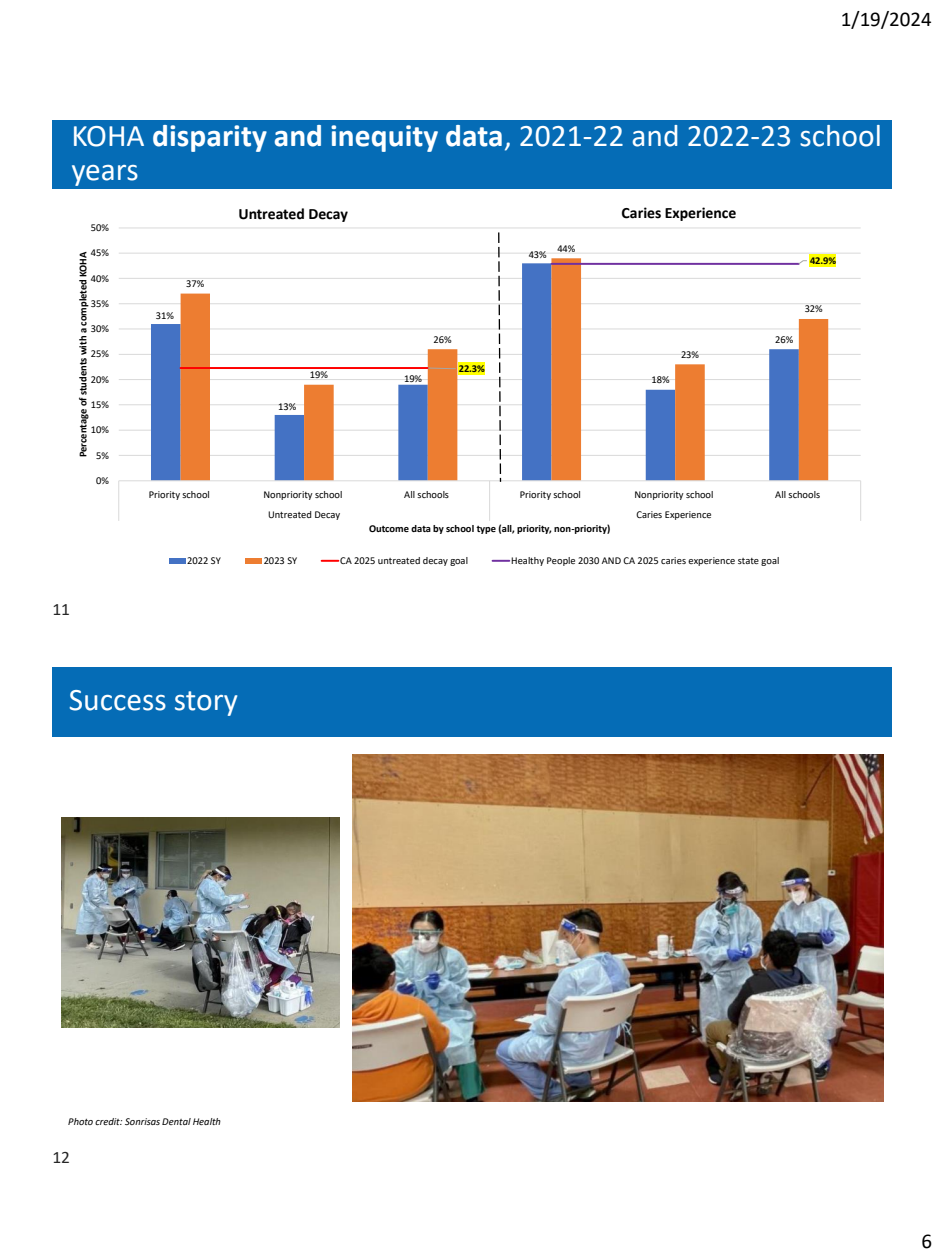
<style>
.page{position:relative;width:945px;height:1260px;background:#fff}
.page>*{position:absolute;margin:0;border:0;box-sizing:border-box;transform-origin:0 0}
.t1{font:31.5px/33.9px "Calibri";color:#fff}
.t2{font:21px "Calibri";color:#000}
.t3{font:17.5px "Calibri";color:#262626}
.t4{font:700 15.75px "Calibri";color:#000}
.t5{font:10.5px "Calibri";letter-spacing:-.005em;color:#000}
.t6{font:700 10.5px "Calibri";color:#000}
.t7{font:italic 10.5px "Calibri";color:#000}
.s1{font-weight:700}
</style>
<div class="page">
<div style="left:52px;top:120px;width:840px;height:68px;background:#056cb6"></div>
<hr style="left:119px;top:455px;width:742px;height:1px;background:#d9d9d9">
<hr style="left:119px;top:430px;width:742px;height:1px;background:#d9d9d9">
<hr style="left:119px;top:404px;width:742px;height:1px;background:#d9d9d9">
<hr style="left:119px;top:379px;width:742px;height:1px;background:#d9d9d9">
<hr style="left:119px;top:354px;width:742px;height:1px;background:#d9d9d9">
<hr style="left:119px;top:329px;width:742px;height:1px;background:#d9d9d9">
<hr style="left:119px;top:303px;width:742px;height:1px;background:#d9d9d9">
<hr style="left:119px;top:278px;width:742px;height:1px;background:#d9d9d9">
<hr style="left:119px;top:253px;width:742px;height:1px;background:#d9d9d9">
<hr style="left:119px;top:228px;width:742px;height:1px;background:#d9d9d9">
<svg style="left:151px;top:293px;width:30px;height:187px;fill:#4472c4"></svg>
<svg style="left:181px;top:258px;width:647px;height:222px"></svg>
<hr style="left:119px;top:480px;width:742px;height:1px;background:#d9d9d9">
<svg style="left:118px;top:481px;width:1px;height:40px"></svg>
<svg style="left:489px;top:481px;width:1px;height:40px"></svg>
<svg style="left:860px;top:481px;width:1px;height:40px"></svg>
<hr style="left:180px;top:367px;width:248px;height:2px;background:#f00">
<hr style="left:552px;top:263px;width:247px;height:2px;background:#7030a0">
<svg style="left:427px;top:367px;width:29px;height:2px"></svg>
<div style="left:459px;top:362px;width:26px;height:13px;background:#ff0"></div>
<svg style="left:798px;top:260px;width:10px;height:5px"></svg>
<div style="left:810px;top:254px;width:26px;height:13px;background:#ff0"></div>
<div style="left:169px;top:558px;width:16px;height:6px;background:#4472c4"></div>
<div style="left:245px;top:558px;width:17px;height:6px;background:#ed7d31"></div>
<svg style="left:322px;top:560px;width:16px;height:2px"></svg>
<svg style="left:493px;top:560px;width:16px;height:2px"></svg>
<svg style="left:497px;top:232px;width:5px;height:250px"></svg>
<div style="left:52px;top:668px;width:840px;height:69px;background:#056cb6"></div>
<img style="left:352px;top:754px;width:531px;height:347px">
<img style="left:62px;top:817px;width:278px;height:211px">
<h2 class="t2" style="left:841px;top:10px;width:93px">1/19/2024</h2>
<p class="t1" style="left:71px;top:121px;width:812px">KOHA <span class="s1">disparity and inequity data</span>, 2021-22 and 2022-23 school years</p>
<p class="t5" style="left:91px;top:223px;width:20px">50%</p>
<p class="t5" style="left:91px;top:248px;width:20px">45%</p>
<p class="t6" style="left:79px;top:457px;width:207px;rotate:-90deg">Percentage of students with a completed KOHA</p>
<p class="t5" style="left:91px;top:274px;width:20px">40%</p>
<p class="t5" style="left:91px;top:299px;width:20px">35%</p>
<p class="t5" style="left:91px;top:324px;width:20px">30%</p>
<p class="t5" style="left:91px;top:350px;width:20px">25%</p>
<p class="t5" style="left:91px;top:375px;width:20px">20%</p>
<p class="t5" style="left:91px;top:400px;width:20px">15%</p>
<p class="t5" style="left:91px;top:425px;width:20px">10%</p>
<p class="t5" style="left:96px;top:451px;width:14px">5%</p>
<p class="t5" style="left:96px;top:476px;width:14px">0%</p>
<p class="t3" style="left:52px;top:602px;width:19px">11</p>
<p class="t5" style="left:156px;top:311px;width:20px">31%</p>
<p class="t5" style="left:186px;top:279px;width:20px">37%</p>
<p class="t4" style="left:238px;top:207px;width:111px">Untreated Decay</p>
<p class="t4" style="left:622px;top:206px;width:116px">Caries Experience</p>
<p class="t5" style="left:278px;top:402px;width:20px">13%</p>
<p class="t5" style="left:310px;top:370px;width:20px">19%</p>
<p class="t5" style="left:404px;top:374px;width:20px">19%</p>
<p class="t5" style="left:434px;top:335px;width:20px">26%</p>
<p class="t6" style="left:459px;top:364px;width:28px">22.3%</p>
<p class="t5" style="left:529px;top:250px;width:20px">43%</p>
<p class="t5" style="left:557px;top:244px;width:20px">44%</p>
<p class="t5" style="left:652px;top:375px;width:20px">18%</p>
<p class="t5" style="left:681px;top:350px;width:20px">23%</p>
<p class="t6" style="left:810px;top:256px;width:28px">42.9%</p>
<p class="t5" style="left:775px;top:335px;width:20px">26%</p>
<p class="t5" style="left:805px;top:304px;width:20px">32%</p>
<p class="t5" style="left:149px;top:490px;width:63px">Priority school</p>
<p class="t5" style="left:263px;top:490px;width:81px">Nonpriority school</p>
<p class="t5" style="left:404px;top:490px;width:46px">All schools</p>
<p class="t5" style="left:520px;top:490px;width:63px">Priority school</p>
<p class="t5" style="left:634px;top:490px;width:81px">Nonpriority school</p>
<p class="t5" style="left:775px;top:490px;width:46px">All schools</p>
<p class="t5" style="left:268px;top:510px;width:74px">Untreated Decay</p>
<p class="t5" style="left:636px;top:510px;width:77px">Caries Experience</p>
<p class="t6" style="left:369px;top:525px;width:243px">Outcome data by school type (all, priority, non-priority)</p>
<p class="t5" style="left:187px;top:556px;width:35px">2022 SY</p>
<p class="t5" style="left:264px;top:556px;width:35px">2023 SY</p>
<p class="t5" style="left:340px;top:556px;width:129px">CA 2025 untreated decay goal</p>
<p class="t5" style="left:511px;top:556px;width:270px">Healthy People 2030 AND CA 2025 caries experience state goal</p>
<p class="t1" style="left:69px;top:685px;width:171px">Success story</p>
<p class="t7" style="left:68px;top:1117px;width:154px">Photo credit: Sonrisas Dental Health</p>
<p class="t3" style="left:52px;top:1150px;width:19px">12</p>
<h2 class="t2" style="left:921px;top:1233px;width:12px">6</h2>
</div>
